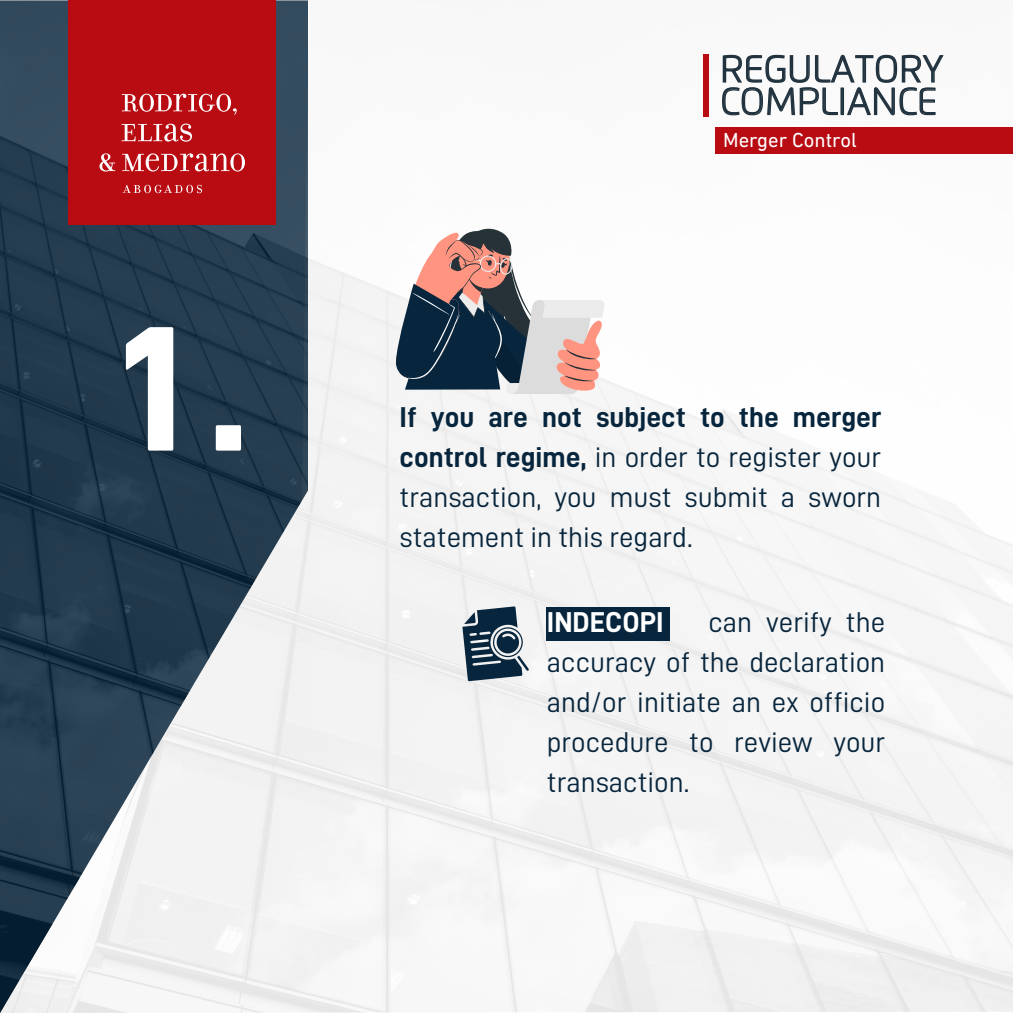
<style>
.page{position:relative;width:1013px;height:1013px;background:#fff}
.page>*{position:absolute;margin:0;border:0;box-sizing:border-box;transform-origin:0 0}
.t1{font:700 181.5px "DIN Next LT Pro";color:#fff}
.t2{font:300 37.5px/32.5px "Flexo W01";color:#21333f}
.t3{font:28.75px/40px "D DIN";color:#07253c;text-align:justify}
.t4{font:28.75px "D DIN Bold";color:#07253c}
.t5{font:28.75px "D DIN Bold";color:#fff}
.t6{font:20.62px "DIN Next LT Pro";color:#fff}
.s1{font-family:"D DIN Bold"}
</style>
<div class="page">
<img style="left:0;top:0;width:1012px;height:1012px">
<div style="left:703px;top:54px;width:5px;height:62px;background:#b80c12"></div>
<svg style="left:462px;top:606px;width:67px;height:75px"></svg>
<div style="left:546px;top:607px;width:123px;height:33px;background:#07253c"></div>
<svg style="left:393px;top:227px;width:212px;height:167px"></svg>
<div style="left:715px;top:127px;width:297px;height:26px;background:#b80c12"></div>
<svg style="left:721px;top:49px;width:223px;height:67px"></svg>
<h1 class="t1" style="left:104px;top:283px;width:149px">1.</h1>
<h2 class="t2" style="left:720px;top:52px;width:225px">REGULATORY<br>COMPLIANCE</h2>
<p class="t6" style="left:723px;top:128px;width:135px">Merger Control</p>
<p class="t4" style="left:399px;top:401px;width:483px">If you are not subject to the merger</p>
<p class="t3" style="left:399px;top:437px;width:483px"><span class="s1">control regime,</span> in order to register your transaction, you must submit a sworn statement in this regard.</p>
<p class="t5" style="left:547px;top:606px;width:118px">INDECOPI</p>
<p class="t3" style="left:547px;top:602px;width:340px;text-indent:161px">can verify the accuracy of the declaration and/or initiate an ex officio procedure to review your transaction.</p>
</div>
